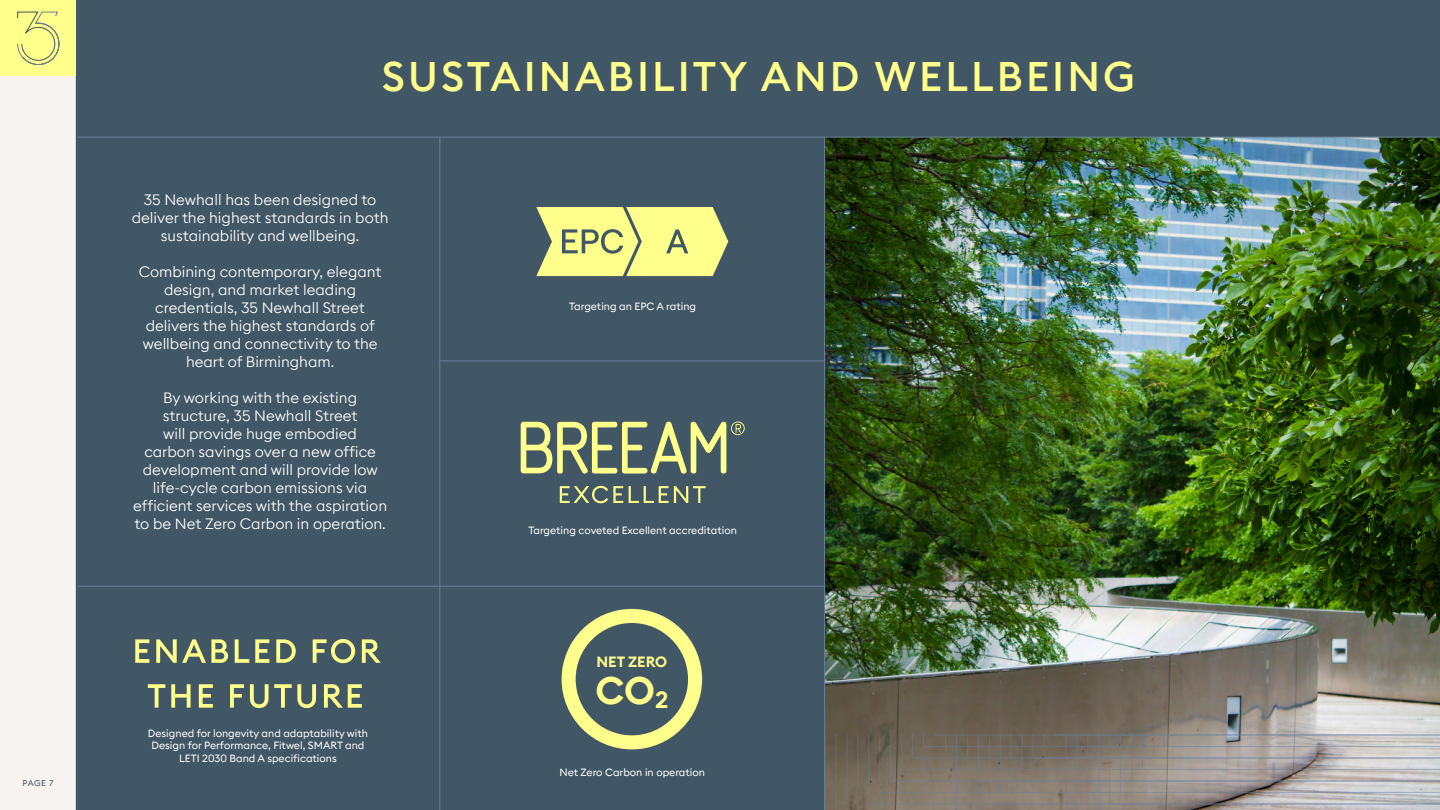
<style>
.page{position:relative;width:1440px;height:810px;background:#f7f3f0}
.page>*{position:absolute;margin:0;border:0;box-sizing:border-box;transform-origin:0 0}
.t1{font:500 41.25px "Euclid Square";letter-spacing:.075em;color:#ffff8b}
.t2{font:600 38.25px "Euclid Square";color:#ffff8b}
.t3{font:300 15px/18px "Euclid Square";color:#fff;text-align:center}
.t4{font:600 14.85px "Euclid Square";color:#ffff8b}
.t5{font:10.5px/12.6px "Euclid Square";color:#fff;text-align:center}
.t6{font:8.4px "Euclid Square";color:#415765}
</style>
<div class="page">
<div style="left:76px;top:0;width:1364px;height:810px;background:#415765"></div>
<img style="left:825px;top:138px;width:615px;height:597px">
<svg style="left:536px;top:207px;width:192px;height:69px"></svg>
<svg style="left:560px;top:486px;width:146px;height:17px"></svg>
<svg style="left:521px;top:422px;width:224px;height:52px"></svg>
<svg style="left:148px;top:684px;width:214px;height:24px"></svg>
<svg style="left:135px;top:639px;width:246px;height:24px"></svg>
<hr style="left:77px;top:137px;width:1363px;height:1px;background:#69809c">
<hr style="left:77px;top:586px;width:748px;height:1px;background:#69809c">
<hr style="left:439px;top:361px;width:385px;height:1px;background:#69809c">
<hr style="left:439px;top:137px;width:1px;height:673px;background:#69809c">
<hr style="left:824px;top:137px;width:1px;height:673px;background:#69809c">
<svg style="left:561px;top:608px;width:142px;height:142px"></svg>
<div style="left:0;top:0;width:76px;height:76px;background:#ffff8b"></div>
<svg style="left:17px;top:11px;width:43px;height:54px"></svg>
<svg style="left:825px;top:735px;width:615px;height:75px"></svg>
<p class="t6" style="left:22px;top:778px;width:33px">PAGE 7</p>
<h1 class="t1" style="left:382px;top:50px;width:754px">SUSTAINABILITY AND WELLBEING</h1>
<p class="t3" style="left:132px;top:191px;width:258px">35 Newhall has been designed to deliver the highest standards in both sustainability and wellbeing.</p>
<p class="t3" style="left:139px;top:263px;width:244px">Combining contemporary, elegant design, and market leading credentials, 35 Newhall Street delivers the highest standards of wellbeing and connectivity to the heart of Birmingham.</p>
<p class="t3" style="left:133px;top:389px;width:256px">By working with the existing structure, 35 Newhall Street<br>will provide huge embodied<br>carbon savings over a new office development and will provide low life-cycle carbon emissions via efficient services with the aspiration to be Net Zero Carbon in operation.</p>
<p class="t5" style="left:148px;top:727px;width:222px">Designed for longevity and adaptability with<br>Design for Performance, Fitwel, SMART and<br>LETI 2030 Band A specifications</p>
<p class="t5" style="left:569px;top:300px;width:128px">Targeting an EPC A rating</p>
<p class="t5" style="left:528px;top:524px;width:210px">Targeting coveted Excellent accreditation</p>
<p class="t4" style="left:597px;top:652px;width:72px">NET ZERO</p>
<h2 class="t2" style="left:595px;top:666px;width:75px">CO<sub>2</sub></h2>
<p class="t5" style="left:559px;top:766px;width:147px">Net Zero Carbon in operation</p>
</div>
